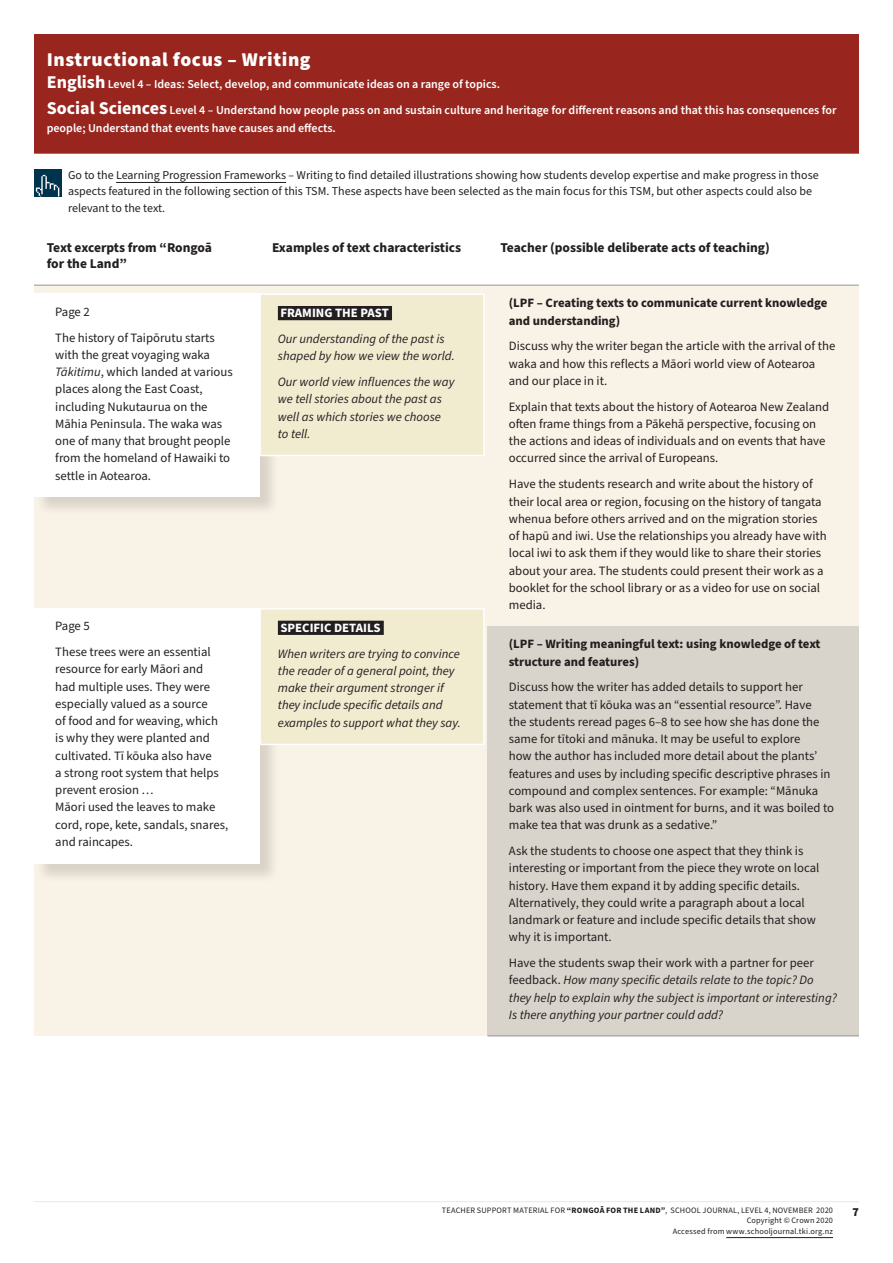
<style>
.page{position:relative;width:893px;height:1263px;background:#fff}
.page>*{position:absolute;margin:0;border:0;box-sizing:border-box;transform-origin:0 0}
.H2_White{font:900 19.5px "Source Sans Pro";letter-spacing:.03em;color:#fff}
.t1{font:700 13.5px/16.5px "Source Sans Pro";color:#231f20}
.Body_8_5_11_5{font:12.75px/17.2px "Source Sans Pro";color:#231f20}
.Body_Italic_8_5_11_5{font:italic 12.75px/17.2px "Source Sans Pro";color:#231f20}
.Body_8_5_11_5-2{font:italic 12.75px/17.2px "Source Sans Pro";color:#231f20}
.Body_8_5_11_5-3{font:700 12.75px/17.2px "Source Sans Pro";color:#231f20}
.Body_8_5_11_5-4{font:700 12.75px "Source Sans Pro";color:#fff}
.LPF_text{font:12px/16.5px "Source Sans Pro";color:#231f20}
.H2_White_-_Note{font:600 12px/18px "Source Sans Pro";color:#fff}
.Folio{font:900 12px "Source Sans Pro";color:#231f20}
.Footer_Text_Caps{font:8.25px "Source Sans Pro";letter-spacing:.02em;color:#231f20}
.s1{font-weight:700;font-size:18px}
.s2{font-style:normal}
.s3{font-style:italic}
.s4{font-weight:700}
</style>
<div class="page">
<hr style="left:34px;top:1201px;width:825px;height:1px;background:#eae8e3">
<hr style="left:726px;top:1237px;width:107px;height:1px;background:#231f20">
<div style="left:34px;top:34px;width:825px;height:120px;background:#98261e"></div>
<svg style="left:34px;top:169px;width:825px;height:116px"></svg>
<div style="left:34px;top:286px;width:825px;height:750px;background:#f9f2e6"></div>
<div style="left:488px;top:626px;width:371px;height:410px;background:#d9d4cb"></div>
<hr style="left:259px;top:285px;width:229px;height:1px;background:#939598">
<hr style="left:488px;top:285px;width:371px;height:1px;background:#939598">
<hr style="left:34px;top:285px;width:225px;height:1px;background:#939598">
<hr style="left:488px;top:1035px;width:371px;height:1px;background:#939598">
<hr style="left:116px;top:182px;width:170px;height:1px;background:#231f20">
<div style="left:34px;top:169px;width:27px;height:27px;background:#00334e"></div>
<svg style="left:36px;top:175px;width:23px;height:21px"></svg>
<div style="left:36px;top:295px;width:243px;height:221px;background:#231f20;opacity:.15"></div>
<div style="left:34px;top:293px;width:225px;height:203px;background:#fff"></div>
<div style="left:36px;top:610px;width:243px;height:273px;background:#231f20;opacity:.15"></div>
<div style="left:34px;top:608px;width:225px;height:255px;background:#fff"></div>
<div style="left:260px;top:294px;width:224px;height:161px;background:#f1ebd0"></div>
<div style="left:278px;top:306px;width:114px;height:14px;background:#231f20"></div>
<div style="left:259px;top:293px;width:226px;height:163px;border:2px solid #fff"></div>
<div style="left:260px;top:609px;width:224px;height:135px;background:#f1ebd0"></div>
<div style="left:278px;top:621px;width:106px;height:14px;background:#231f20"></div>
<div style="left:259px;top:608px;width:226px;height:137px;border:2px solid #fff"></div>
<p class="H2_White" style="left:47px;top:46px;width:265px">Instructional focus – Writing</p>
<p class="H2_White_-_Note" style="left:47px;top:75px;width:455px"><span class="s1">English</span> Level 4 – Ideas: Select, develop, and communicate ideas on a range of topics.</p>
<p class="H2_White_-_Note" style="left:47px;top:102px;width:791px"><span class="s1">Social Sciences</span> Level 4 – Understand how people pass on and sustain culture and heritage for different reasons and that this has consequences for people; Understand that events have causes and effects.</p>
<p class="LPF_text" style="left:68px;top:167px;width:752px">Go to the Learning Progression Frameworks – Writing to find detailed illustrations showing how students develop expertise and make progress in those aspects featured in the following section of this TSM. These aspects have been selected as the main focus for this TSM, but other aspects could also be relevant to the text.</p>
<h4 class="t1" style="left:47px;top:239px;width:167px">Text excerpts from “Rongoā for the Land”</h4>
<h4 class="t1" style="left:272px;top:239px;width:191px">Examples of text characteristics</h4>
<h4 class="t1" style="left:500px;top:239px;width:271px">Teacher (possible deliberate acts of teaching)</h4>
<p class="Body_8_5_11_5-3" style="left:509px;top:295px;width:320px">(LPF – Creating texts to communicate current knowledge and understanding)</p>
<p class="Body_8_5_11_5" style="left:509px;top:338px;width:328px">Discuss why the writer began the article with the arrival of the waka and how this reflects a Māori world view of Aotearoa and our place in it.</p>
<p class="Body_8_5_11_5" style="left:509px;top:398px;width:322px">Explain that texts about the history of Aotearoa New Zealand often frame things from a Pākehā perspective, focusing on the actions and ideas of individuals and on events that have occurred since the arrival of Europeans.</p>
<p class="Body_8_5_11_5" style="left:509px;top:476px;width:319px">Have the students research and write about the history of their local area or region, focusing on the history of tangata whenua before others arrived and on the migration stories of hapū and iwi. Use the relationships you already have with local iwi to ask them if they would like to share their stories about your area. The students could present their work as a booklet for the school library or as a video for use on social media.</p>
<p class="Body_8_5_11_5-3" style="left:509px;top:636px;width:313px">(LPF – Writing meaningful text: using knowledge of text structure and features)</p>
<p class="Body_8_5_11_5" style="left:509px;top:679px;width:327px">Discuss how the writer has added details to support her statement that tī kōuka was an “essential resource”. Have<br>the students reread pages 6–8 to see how she has done the same for tītoki and mānuka. It may be useful to explore<br>how the author has included more detail about the plants’ features and uses by including specific descriptive phrases in compound and complex sentences. For example: “Mānuka bark was also used in ointment for burns, and it was boiled to make tea that was drunk as a sedative.”</p>
<p class="Body_8_5_11_5" style="left:509px;top:843px;width:312px">Ask the students to choose one aspect that they think is interesting or important from the piece they wrote on local history. Have them expand it by adding specific details.<br>Alternatively, they could write a paragraph about a local landmark or feature and include specific details that show why it is important.</p>
<p class="Body_8_5_11_5-2" style="left:509px;top:955px;width:330px"><span class="s2">Have the students swap their work with a partner for peer feedback.</span> How many specific details relate to the topic? Do they help to explain why the subject is important or interesting?<br>Is there anything your partner could add?</p>
<p class="Body_8_5_11_5" style="left:55px;top:303px;width:36px">Page 2</p>
<p class="Body_8_5_11_5" style="left:55px;top:329px;width:179px">The history of Taipōrutu starts with the great voyaging waka<br><span class="s3">Tākitimu</span>, which landed at various places along the East Coast, including Nukutaurua on the<br>Māhia Peninsula. The waka was one of many that brought people from the homeland of Hawaiki to settle in Aotearoa.</p>
<p class="Body_8_5_11_5-4" style="left:280px;top:304px;width:110px">FRAMING THE PAST</p>
<p class="Body_Italic_8_5_11_5" style="left:278px;top:331px;width:178px">Our understanding of the past is shaped by how we view the world.</p>
<p class="Body_Italic_8_5_11_5" style="left:278px;top:374px;width:178px">Our world view influences the way we tell stories about the past as well as which stories we choose to tell.</p>
<p class="Body_8_5_11_5" style="left:55px;top:618px;width:36px">Page 5</p>
<p class="Body_8_5_11_5" style="left:55px;top:644px;width:174px">These trees were an essential resource for early Māori and<br>had multiple uses. They were especially valued as a source<br>of food and for weaving, which is why they were planted and cultivated. Tī kōuka also have<br>a strong root system that helps prevent erosion …<br>Māori used the leaves to make cord, rope, kete, sandals, snares, and raincapes.</p>
<p class="Body_8_5_11_5-4" style="left:280px;top:619px;width:102px">SPECIFIC DETAILS</p>
<p class="Body_Italic_8_5_11_5" style="left:278px;top:645px;width:184px">When writers are trying to convince the reader of a general point, they make their argument stronger if they include specific details and examples to support what they say.</p>
<p class="Footer_Text_Caps" style="left:442px;top:1204px;width:393px">TEACHER SUPPORT MATERIAL FOR <span class="s4">“RONGOĀ FOR THE LAND”</span>, SCHOOL JOURNAL, LEVEL 4, NOVEMBER 2020</p>
<p class="Folio" style="left:852px;top:1203px;width:8px">7</p>
<p class="Footer_Text_Caps" style="left:747px;top:1215px;width:88px">Copyright © Crown 2020</p>
<p class="Footer_Text_Caps" style="left:673px;top:1225px;width:162px">Accessed from www.schooljournal.tki.org.nz</p>
</div>
